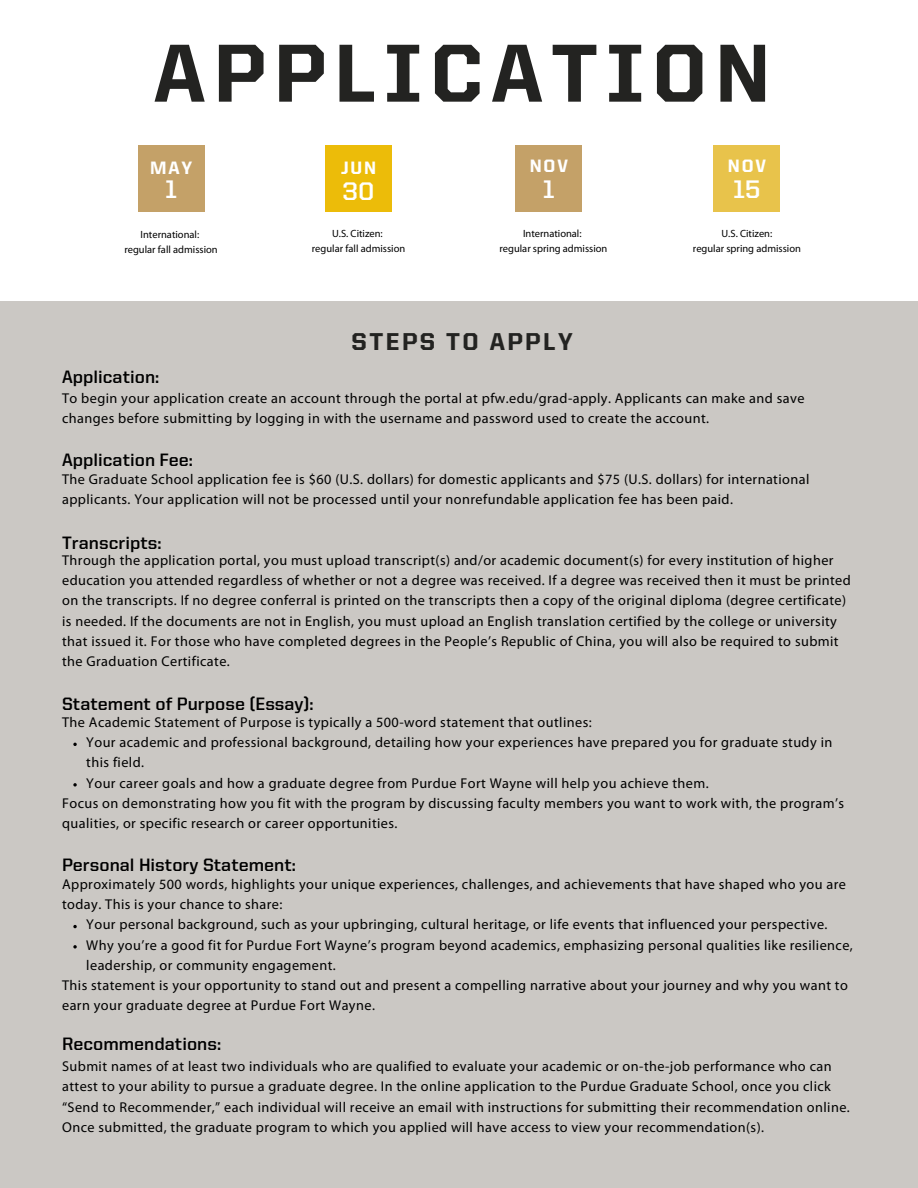
<style>
.page{position:relative;width:918px;height:1188px;background:#fff}
.page>*{position:absolute;margin:0;border:0;box-sizing:border-box;transform-origin:0 0}
.t1{font:800 82.5px "United Sans Reg";letter-spacing:.1em;color:#232321}
.t2{font:700 25.5px "United Sans Reg";color:#fff}
.t3{font:800 24.45px "United Sans Reg";letter-spacing:.1em;color:#232321}
.t4{font:700 18px "United Sans Reg";color:#000}
.t5{font:800 18px "United Sans Reg";letter-spacing:.1em;color:#fff}
.t6{font:14.25px/20.2px "Myriad Pro";letter-spacing:.03em;color:#000}
.t7{font:10.5px "Myriad Pro";color:#000}
</style>
<div class="page">
<div style="left:138px;top:145px;width:66px;height:66px;background:#c4a168"></div>
<div style="left:325px;top:145px;width:67px;height:66px;background:#ecbc09"></div>
<div style="left:516px;top:145px;width:66px;height:66px;background:#c4a168"></div>
<div style="left:714px;top:145px;width:66px;height:66px;background:#e8c34b"></div>
<div style="left:0;top:301px;width:918px;height:887px;background:#cbc8c4"></div>
<svg style="left:73px;top:743px;width:4px;height:3px"></svg>
<svg style="left:73px;top:783px;width:4px;height:4px"></svg>
<svg style="left:73px;top:925px;width:4px;height:3px"></svg>
<svg style="left:73px;top:945px;width:4px;height:4px"></svg>
<h1 class="t1" style="left:154px;top:39px;width:618px">APPLICATION</h1>
<p class="t5" style="left:150px;top:160px;width:44px">MAY</p>
<p class="t2" style="left:165px;top:179px;width:13px">1</p>
<h3 class="t7" style="left:141px;top:230px;width:60px">International:</h3>
<p class="t7" style="left:124px;top:245px;width:95px">regular fall admission</p>
<h5 class="t4" style="left:62px;top:370px;width:99px">Application:</h5>
<p class="t5" style="left:341px;top:160px;width:37px">JUN</p>
<p class="t2" style="left:343px;top:181px;width:34px">30</p>
<h3 class="t7" style="left:332px;top:229px;width:52px">U.S. Citizen:</h3>
<p class="t7" style="left:312px;top:244px;width:95px">regular fall admission</p>
<h3 class="t5" style="left:530px;top:158px;width:40px">NOV</h3>
<p class="t2" style="left:543px;top:179px;width:13px">1</p>
<h3 class="t7" style="left:523px;top:229px;width:60px">International:</h3>
<p class="t7" style="left:499px;top:244px;width:109px">regular spring admission</p>
<h2 class="t3" style="left:352px;top:332px;width:223px">STEPS TO APPLY</h2>
<p class="t5" style="left:728px;top:158px;width:40px">NOV</p>
<p class="t2" style="left:733px;top:179px;width:29px">15</p>
<p class="t7" style="left:722px;top:229px;width:52px">U.S. Citizen:</p>
<p class="t7" style="left:693px;top:244px;width:109px">regular spring admission</p>
<h4 class="t6" style="left:62px;top:389px;width:744px">To begin your application create an account through the portal at pfw.edu/grad-apply. Applicants can make and save changes before submitting by logging in with the username and password used to create the account.</h4>
<h4 class="t4" style="left:62px;top:453px;width:132px">Application Fee:</h4>
<h5 class="t6" style="left:62px;top:470px;width:749px">The Graduate School application fee is $60 (U.S. dollars) for domestic applicants and $75 (U.S. dollars) for international applicants. Your application will not be processed until your nonrefundable application fee has been paid.</h5>
<h4 class="t4" style="left:62px;top:536px;width:101px">Transcripts:</h4>
<h5 class="t6" style="left:62px;top:551px;width:790px">Through the application portal, you must upload transcript(s) and/or academic document(s) for every institution of higher education you attended regardless of whether or not a degree was received. If a degree was received then it must be printed on the transcripts. If no degree conferral is printed on the transcripts then a copy of the original diploma (degree certificate) is needed. If the documents are not in English, you must upload an English translation certified by the college or university that issued it. For those who have completed degrees in the People’s Republic of China, you will also be required to submit the Graduation Certificate.</h5>
<h4 class="t4" style="left:62px;top:696px;width:253px">Statement of Purpose (Essay):</h4>
<h5 class="t6" style="left:62px;top:713px;width:531px">The Academic Statement of Purpose is typically a 500-word statement that outlines:</h5>
<h5 class="t6" style="left:86px;top:733px;width:748px">Your academic and professional background, detailing how your experiences have prepared you for graduate study in this field.</h5>
<p class="t6" style="left:86px;top:774px;width:624px">Your career goals and how a graduate degree from Purdue Fort Wayne will help you achieve them.</p>
<p class="t6" style="left:62px;top:794px;width:784px">Focus on demonstrating how you fit with the program by discussing faculty members you want to work with, the program’s qualities, or specific research or career opportunities.</p>
<h4 class="t4" style="left:62px;top:857px;width:236px">Personal History Statement:</h4>
<h5 class="t6" style="left:62px;top:875px;width:785px">Approximately 500 words, highlights your unique experiences, challenges, and achievements that have shaped who you are today. This is your chance to share:</h5>
<h5 class="t6" style="left:86px;top:916px;width:743px">Your personal background, such as your upbringing, cultural heritage, or life events that influenced your perspective.</h5>
<p class="t6" style="left:86px;top:936px;width:768px">Why you’re a good fit for Purdue Fort Wayne’s program beyond academics, emphasizing personal qualities like resilience, leadership, or community engagement.</p>
<p class="t6" style="left:62px;top:976px;width:787px">This statement is your opportunity to stand out and present a compelling narrative about your journey and why you want to earn your graduate degree at Purdue Fort Wayne.</p>
<h4 class="t4" style="left:62px;top:1036px;width:161px">Recommendations:</h4>
<h5 class="t6" style="left:62px;top:1057px;width:789px">Submit names of at least two individuals who are qualified to evaluate your academic or on-the-job performance who can attest to your ability to pursue a graduate degree. In the online application to the Purdue Graduate School, once you click “Send to Recommender,” each individual will receive an email with instructions for submitting their recommendation online.<br>Once submitted, the graduate program to which you applied will have access to view your recommendation(s).</h5>
</div>
